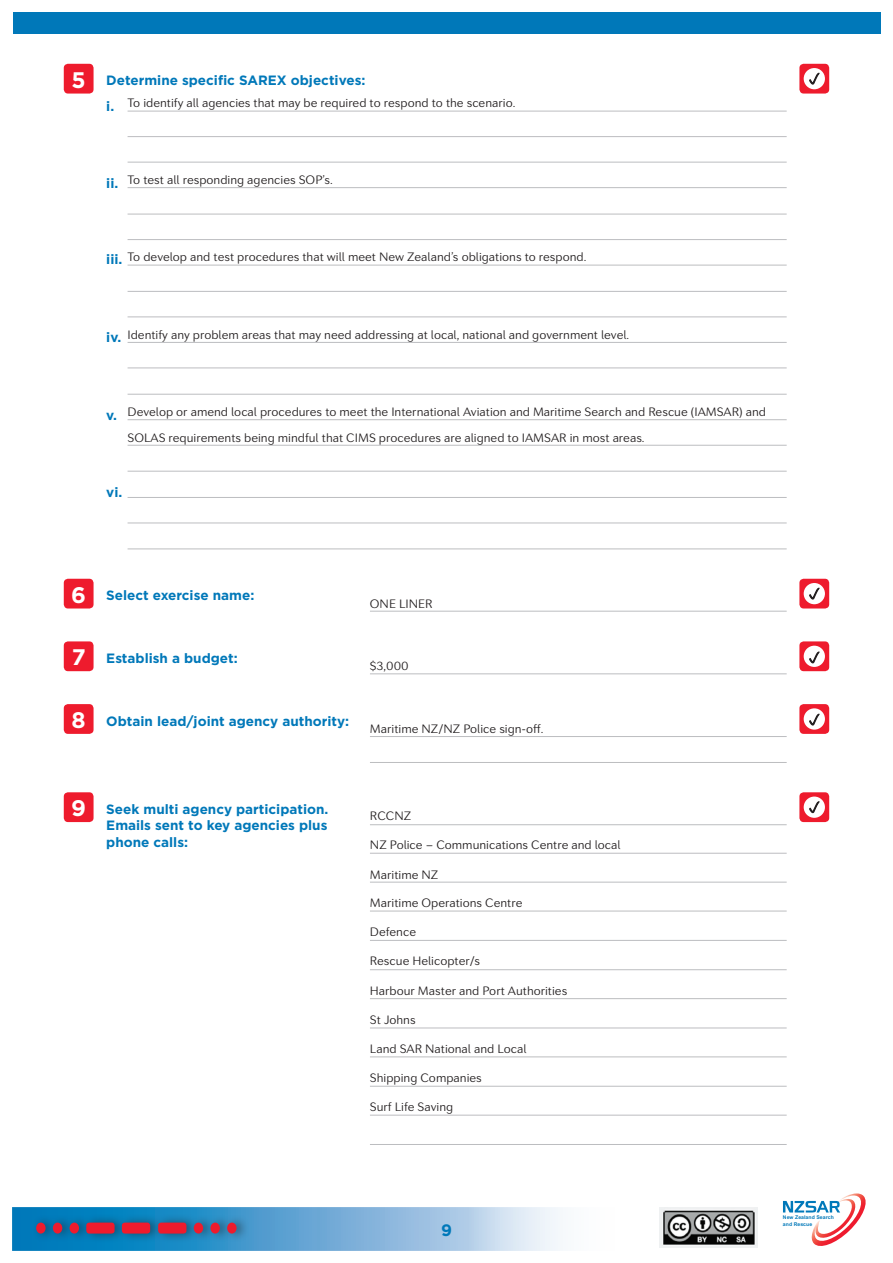
<style>
.page{position:relative;width:893px;height:1263px;background:#fff}
.page>*{position:absolute;margin:0;border:0;box-sizing:border-box;transform-origin:0 0}
.Sub_Head{font:700 22.5px "Gotham";color:#fff}
.numbered_heading{font:700 16.5px "Gotham";color:#0078b9}
.Numbered_heading_2{font:700 13.5px/16.5px "Gotham";color:#0078b9;text-align:justify}
.numbered_heading-2{font:700 13.5px "Gotham";color:#0078b9}
.form_text{font:300 12px "Seconda Soft";color:#231f20}
.t1{font:700 5.1px/6.1px "Arial MT Std";letter-spacing:.01em;color:#0078b9}
</style>
<div class="page">
<div style="left:13px;top:13px;width:867px;height:21px;background:#0078b9"></div>
<svg style="left:13px;top:1208px;width:667px;height:42px"></svg>
<div style="left:31px;top:1213px;width:219px;height:30px;background:#231f20;opacity:.55"></div>
<div style="left:36px;top:1222px;width:10px;height:11px;background:#ee1b2d;border-radius:50%"></div>
<div style="left:53px;top:1222px;width:9px;height:11px;background:#ee1b2d;border-radius:50%"></div>
<div style="left:70px;top:1222px;width:9px;height:11px;background:#ee1b2d;border-radius:50%"></div>
<div style="left:86px;top:1222px;width:29px;height:11px;background:#ee1b2d;border-radius:3px"></div>
<div style="left:122px;top:1222px;width:28px;height:11px;background:#ee1b2d;border-radius:3px"></div>
<div style="left:158px;top:1222px;width:28px;height:11px;background:#ee1b2d;border-radius:3px"></div>
<div style="left:194px;top:1222px;width:9px;height:11px;background:#ee1b2d;border-radius:50%"></div>
<div style="left:210px;top:1222px;width:10px;height:11px;background:#ee1b2d;border-radius:50%"></div>
<div style="left:227px;top:1222px;width:10px;height:11px;background:#ee1b2d;border-radius:50%"></div>
<svg style="left:783px;top:1193px;width:83px;height:53px"></svg>
<img style="left:659px;top:1208px;width:99px;height:39px">
<hr style="left:128px;top:291px;width:659px;height:1px;background:#bcbdc0">
<hr style="left:128px;top:394px;width:659px;height:1px;background:#bcbdc0">
<hr style="left:128px;top:497px;width:659px;height:1px;background:#bcbdc0">
<hr style="left:128px;top:214px;width:659px;height:1px;background:#bcbdc0">
<hr style="left:128px;top:317px;width:659px;height:1px;background:#bcbdc0">
<hr style="left:128px;top:419px;width:659px;height:1px;background:#bcbdc0">
<hr style="left:128px;top:523px;width:659px;height:1px;background:#bcbdc0">
<hr style="left:128px;top:265px;width:659px;height:1px;background:#bcbdc0">
<hr style="left:128px;top:368px;width:659px;height:1px;background:#bcbdc0">
<hr style="left:128px;top:471px;width:659px;height:1px;background:#bcbdc0">
<hr style="left:128px;top:549px;width:659px;height:1px;background:#bcbdc0">
<hr style="left:370px;top:762px;width:417px;height:1px;background:#bcbdc0">
<hr style="left:370px;top:853px;width:417px;height:1px;background:#bcbdc0">
<hr style="left:370px;top:882px;width:417px;height:1px;background:#bcbdc0">
<hr style="left:370px;top:911px;width:417px;height:1px;background:#bcbdc0">
<hr style="left:370px;top:940px;width:417px;height:1px;background:#bcbdc0">
<hr style="left:370px;top:969px;width:417px;height:1px;background:#bcbdc0">
<hr style="left:370px;top:998px;width:417px;height:1px;background:#bcbdc0">
<hr style="left:370px;top:1028px;width:417px;height:1px;background:#bcbdc0">
<hr style="left:370px;top:1086px;width:417px;height:1px;background:#bcbdc0">
<hr style="left:370px;top:1057px;width:417px;height:1px;background:#bcbdc0">
<hr style="left:370px;top:1115px;width:417px;height:1px;background:#bcbdc0">
<hr style="left:370px;top:1144px;width:417px;height:1px;background:#bcbdc0">
<hr style="left:128px;top:239px;width:659px;height:1px;background:#bcbdc0">
<hr style="left:128px;top:342px;width:659px;height:1px;background:#bcbdc0">
<hr style="left:128px;top:445px;width:659px;height:1px;background:#bcbdc0">
<div style="left:799px;top:579px;width:30px;height:29px;background:#ee1b2d;border-radius:4px"></div>
<div style="left:799px;top:792px;width:30px;height:30px;background:#ee1b2d;border-radius:4px"></div>
<div style="left:799px;top:704px;width:30px;height:30px;background:#ee1b2d;border-radius:4px"></div>
<div style="left:799px;top:641px;width:30px;height:30px;background:#ee1b2d;border-radius:4px"></div>
<div style="left:64px;top:579px;width:30px;height:29px;background:#ee1b2d;border-radius:4px"></div>
<div style="left:64px;top:792px;width:30px;height:30px;background:#ee1b2d;border-radius:4px"></div>
<div style="left:64px;top:704px;width:30px;height:30px;background:#ee1b2d;border-radius:4px"></div>
<div style="left:64px;top:641px;width:30px;height:30px;background:#ee1b2d;border-radius:4px"></div>
<div style="left:804px;top:583px;width:21px;height:21px;background:#fff;border-radius:50%"></div>
<div style="left:804px;top:796px;width:21px;height:22px;background:#fff;border-radius:50%"></div>
<div style="left:804px;top:708px;width:21px;height:22px;background:#fff;border-radius:50%"></div>
<div style="left:804px;top:646px;width:21px;height:21px;background:#fff;border-radius:50%"></div>
<hr style="left:370px;top:611px;width:417px;height:1px;background:#bcbdc0">
<hr style="left:370px;top:824px;width:417px;height:1px;background:#bcbdc0">
<hr style="left:370px;top:736px;width:417px;height:1px;background:#bcbdc0">
<hr style="left:370px;top:674px;width:417px;height:1px;background:#bcbdc0">
<div style="left:799px;top:64px;width:30px;height:30px;background:#ee1b2d;border-radius:4px"></div>
<div style="left:64px;top:64px;width:30px;height:30px;background:#ee1b2d;border-radius:4px"></div>
<div style="left:804px;top:68px;width:21px;height:21px;background:#fff;border-radius:50%"></div>
<hr style="left:128px;top:111px;width:659px;height:1px;background:#bcbdc0">
<hr style="left:128px;top:136px;width:659px;height:1px;background:#bcbdc0">
<hr style="left:128px;top:162px;width:659px;height:1px;background:#bcbdc0">
<hr style="left:128px;top:187px;width:659px;height:1px;background:#bcbdc0">
<svg style="left:809px;top:72px;width:11px;height:13px"></svg>
<svg style="left:809px;top:587px;width:11px;height:13px"></svg>
<svg style="left:809px;top:651px;width:11px;height:13px"></svg>
<svg style="left:809px;top:713px;width:11px;height:13px"></svg>
<svg style="left:809px;top:801px;width:11px;height:13px"></svg>
<p class="Sub_Head" style="left:72px;top:66px;width:16px">5</p>
<p class="Numbered_heading_2" style="left:106px;top:72px;width:261px">Determine specific SAREX objectives:</p>
<p class="numbered_heading-2" style="left:106px;top:98px;width:9px">i.</p>
<p class="form_text" style="left:128px;top:96px;width:389px">To identify all agencies that may be required to respond to the scenario.</p>
<p class="numbered_heading-2" style="left:106px;top:175px;width:14px">ii.</p>
<p class="form_text" style="left:128px;top:172px;width:207px">To test all responding agencies SOP’s.</p>
<p class="form_text" style="left:128px;top:250px;width:460px">To develop and test procedures that will meet New Zealand’s obligations to respond.</p>
<p class="numbered_heading-2" style="left:106px;top:251px;width:18px">iii.</p>
<p class="numbered_heading-2" style="left:106px;top:329px;width:16px">iv.</p>
<p class="form_text" style="left:128px;top:327px;width:503px">Identify any problem areas that may need addressing at local, national and government level.</p>
<p class="numbered_heading-2" style="left:106px;top:406px;width:12px">v.</p>
<p class="form_text" style="left:128px;top:404px;width:640px">Develop or amend local procedures to meet the International Aviation and Maritime Search and Rescue (IAMSAR) and</p>
<p class="form_text" style="left:128px;top:430px;width:519px">SOLAS requirements being mindful that CIMS procedures are aligned to IAMSAR in most areas.</p>
<p class="numbered_heading-2" style="left:106px;top:484px;width:18px">vi.</p>
<p class="Sub_Head" style="left:71px;top:581px;width:16px">6</p>
<p class="Numbered_heading_2" style="left:106px;top:587px;width:150px">Select exercise name:</p>
<p class="form_text" style="left:370px;top:596px;width:64px">ONE LINER</p>
<p class="Sub_Head" style="left:72px;top:644px;width:15px">7</p>
<p class="Numbered_heading_2" style="left:106px;top:650px;width:133px">Establish a budget:</p>
<p class="form_text" style="left:370px;top:658px;width:40px">$3,000</p>
<p class="Sub_Head" style="left:72px;top:706px;width:16px">8</p>
<p class="Numbered_heading_2" style="left:106px;top:712px;width:244px">Obtain lead/joint agency authority:</p>
<p class="form_text" style="left:370px;top:721px;width:175px">Maritime NZ/NZ Police sign-off.</p>
<p class="Sub_Head" style="left:71px;top:794px;width:16px">9</p>
<p class="Numbered_heading_2" style="left:106px;top:801px;width:224px">Seek multi agency participation.<br>Emails sent to key agencies plus phone calls:</p>
<p class="form_text" style="left:370px;top:809px;width:43px">RCCNZ</p>
<p class="form_text" style="left:370px;top:838px;width:252px">NZ Police – Communications Centre and local</p>
<p class="form_text" style="left:370px;top:867px;width:70px">Maritime NZ</p>
<p class="form_text" style="left:370px;top:895px;width:154px">Maritime Operations Centre</p>
<p class="form_text" style="left:370px;top:925px;width:48px">Defence</p>
<p class="form_text" style="left:370px;top:954px;width:112px">Rescue Helicopter/s</p>
<p class="form_text" style="left:370px;top:983px;width:199px">Harbour Master and Port Authorities</p>
<p class="form_text" style="left:370px;top:1012px;width:47px">St Johns</p>
<p class="form_text" style="left:370px;top:1041px;width:158px">Land SAR National and Local</p>
<p class="form_text" style="left:370px;top:1070px;width:113px">Shipping Companies</p>
<p class="form_text" style="left:370px;top:1099px;width:85px">Surf Life Saving</p>
<p class="numbered_heading" style="left:441px;top:1220px;width:12px">9</p>
<p class="t1" style="left:783px;top:1214px;width:52px">New Zealand Search and Rescue</p>
</div>
